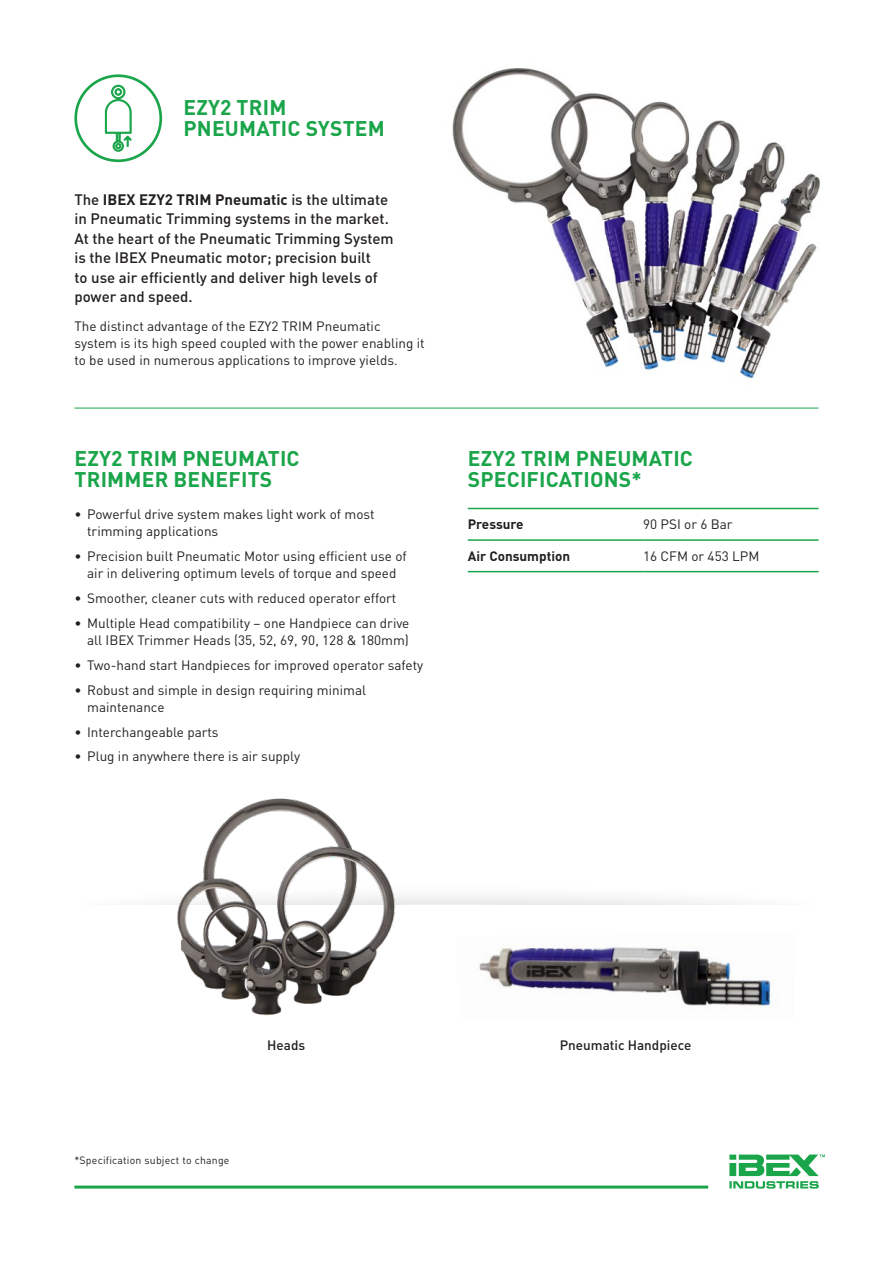
<style>
.page{position:relative;width:893px;height:1263px;background:#fff}
.page>*{position:absolute;margin:0;border:0;box-sizing:border-box;transform-origin:0 0}
.body{font:700 21px/21px "DIN Pro";letter-spacing:.01em;color:#1aa54a}
.body-2{font:500 15px/19.5px "DIN Pro";color:#231f20}
.body-3{font:13.5px/17.2px "DIN Pro";color:#231f20}
.body-4{font:500 13.5px "DIN Pro";color:#231f20}
.body-5{font:700 13.5px "DIN Pro";color:#231f20}
.body-6{font:10.5px "DIN Pro";letter-spacing:.02em;color:#231f20}
.s1{font-weight:700}
</style>
<div class="page">
<div style="left:74px;top:882px;width:745px;height:23px;background:#231f20;opacity:.15"></div>
<img style="left:452px;top:68px;width:369px;height:311px">
<hr style="left:74px;top:408px;width:745px;height:1px;background:#1aa54a">
<svg style="left:105px;top:85px;width:27px;height:67px"></svg>
<div style="left:74px;top:74px;width:88px;height:88px;border:3px solid #1aa54a;border-radius:50%"></div>
<svg style="left:729px;top:1154px;width:96px;height:34px"></svg>
<hr style="left:74px;top:1185px;width:634px;height:3px;background:#1aa54a">
<hr style="left:468px;top:508px;width:175px;height:1px;background:#1aa54a">
<hr style="left:643px;top:508px;width:176px;height:1px;background:#1aa54a">
<hr style="left:468px;top:539px;width:175px;height:2px;background:#1aa54a">
<hr style="left:643px;top:539px;width:176px;height:2px;background:#1aa54a">
<hr style="left:468px;top:571px;width:175px;height:1px;background:#1aa54a">
<hr style="left:643px;top:571px;width:176px;height:1px;background:#1aa54a">
<img style="left:479px;top:947px;width:292px;height:59px">
<img style="left:164px;top:798px;width:245px;height:218px">
<p class="body" style="left:183px;top:96px;width:203px">EZY2 TRIM<br>PNEUMATIC SYSTEM</p>
<p class="body-2" style="left:74px;top:189px;width:321px">The <span class="s1">IBEX EZY2 TRIM Pneumatic</span> is the ultimate in Pneumatic Trimming systems in the market.<br>At the heart of the Pneumatic Trimming System is the IBEX Pneumatic motor; precision built<br>to use air efficiently and deliver high levels of power and speed.</p>
<p class="body-3" style="left:74px;top:317px;width:352px">The distinct advantage of the EZY2 TRIM Pneumatic system is its high speed coupled with the power enabling it to be used in numerous applications to improve yields.</p>
<p class="body" style="left:75px;top:447px;width:227px">EZY2 TRIM PNEUMATIC<br>TRIMMER BENEFITS</p>
<p class="body-3" style="left:87px;top:505px;width:289px;text-indent:-13px">• Powerful drive system makes light work of most trimming applications</p>
<p class="body-3" style="left:74px;top:547px;width:334px;text-align:center">• Precision built Pneumatic Motor using efficient use of air in delivering optimum levels of torque and speed</p>
<p class="body-3" style="left:74px;top:589px;width:323px">• Smoother, cleaner cuts with reduced operator effort</p>
<p class="body-3" style="left:74px;top:614px;width:337px;text-align:right">• Multiple Head compatibility – one Handpiece can drive all IBEX Trimmer Heads (35, 52, 69, 90, 128 &amp; 180mm)</p>
<p class="body-3" style="left:74px;top:656px;width:350px">• Two-hand start Handpieces for improved operator safety</p>
<p class="body-3" style="left:87px;top:680px;width:280px;text-indent:-13px">• Robust and simple in design requiring minimal maintenance</p>
<p class="body-3" style="left:74px;top:722px;width:146px">• Interchangeable parts</p>
<p class="body-3" style="left:74px;top:747px;width:227px">• Plug in anywhere there is air supply</p>
<p class="body" style="left:468px;top:447px;width:227px">EZY2 TRIM PNEUMATIC<br>SPECIFICATIONS*</p>
<p class="body-5" style="left:468px;top:515px;width:57px">Pressure</p>
<p class="body-3" style="left:643px;top:515px;width:91px">90 PSI or 6 Bar</p>
<p class="body-5" style="left:468px;top:547px;width:104px">Air Consumption</p>
<p class="body-3" style="left:643px;top:547px;width:118px">16 CFM or 453 LPM</p>
<p class="body-4" style="left:267px;top:1036px;width:39px">Heads</p>
<p class="body-4" style="left:560px;top:1036px;width:133px">Pneumatic Handpiece</p>
<p class="body-6" style="left:74px;top:1153px;width:157px">*Specification subject to change</p>
</div>
